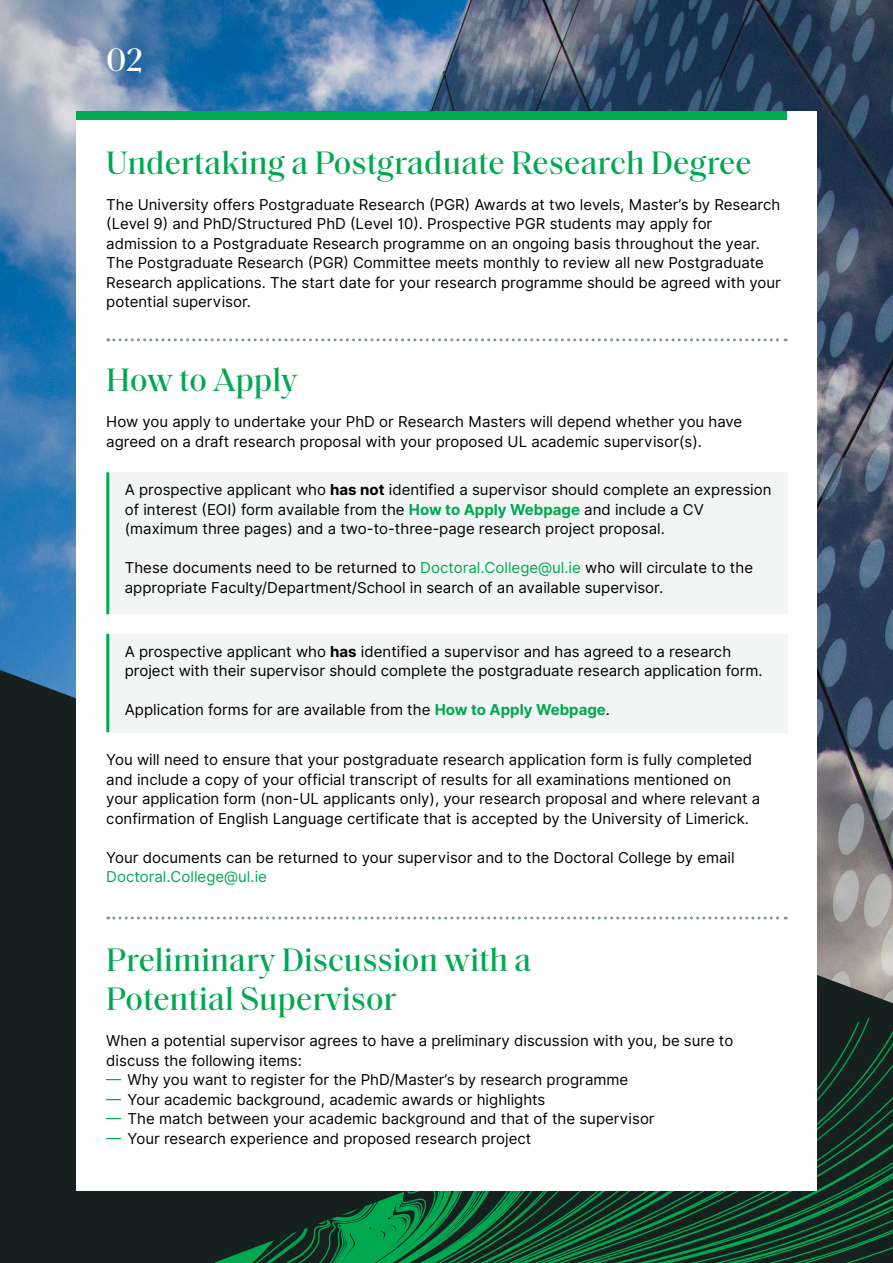
<style>
.page{position:relative;width:893px;height:1263px;background:#fff}
.page>*{position:absolute;margin:0;border:0;box-sizing:border-box;transform-origin:0 0}
.t1{font:500 33px/39px "Saol Standard";color:#00a850}
.t2{font:500 33px "Saol Standard";color:#fff}
.t3{font:15px/19.5px "Inter";color:#000}
.t4{font:15px "Inter";color:#00a850}
.s1{font-weight:700}
.s2{font-weight:700;color:#00a850}
.s3{color:#00a850}
</style>
<div class="page">
<img style="left:0;top:0;width:893px;height:670px">
<svg style="left:0;top:670px;width:893px;height:593px;background:#343d3e"></svg>
<svg style="left:213px;top:1009px;width:680px;height:254px;background:#0f482d"></svg>
<div style="left:76px;top:111px;width:741px;height:1080px;background:#fff"></div>
<div style="left:108px;top:472px;width:680px;height:142px;background:#f3f4f4"></div>
<hr style="left:106px;top:472px;width:3px;height:142px;background:#00a850">
<div style="left:108px;top:634px;width:680px;height:98px;background:#f3f4f4"></div>
<hr style="left:106px;top:634px;width:3px;height:98px;background:#00a850">
<svg style="left:108px;top:338px;width:678px;height:3px"></svg>
<svg style="left:108px;top:916px;width:678px;height:3px"></svg>
<div style="left:76px;top:111px;width:710px;height:8px;background:#00a850"></div>
<h1 class="t2" style="left:106px;top:36px;width:38px">02</h1>
<h1 class="t1" style="left:106px;top:141px;width:647px">Undertaking a Postgraduate Research Degree</h1>
<p class="t3" style="left:106px;top:195px;width:676px">The University offers Postgraduate Research (PGR) Awards at two levels, Master’s by Research (Level 9) and PhD/Structured PhD (Level 10). Prospective PGR students may apply for admission to a Postgraduate Research programme on an ongoing basis throughout the year.<br>The Postgraduate Research (PGR) Committee meets monthly to review all new Postgraduate Research applications. The start date for your research programme should be agreed with your potential supervisor.</p>
<h1 class="t1" style="left:106px;top:358px;width:193px">How to Apply</h1>
<p class="t3" style="left:106px;top:412px;width:637px">How you apply to undertake your PhD or Research Masters will depend whether you have agreed on a draft research proposal with your proposed UL academic supervisor(s).</p>
<p class="t3" style="left:125px;top:480px;width:648px">A prospective applicant who <span class="s1">has not</span> identified a supervisor should complete an expression of interest (EOI) form available from the <span class="s2">How to Apply Webpage</span> and include a CV (maximum three pages) and a two-to-three-page research project proposal.</p>
<p class="t3" style="left:125px;top:558px;width:630px">These documents need to be returned to <span class="s3">Doctoral.College@ul.ie</span> who will circulate to the appropriate Faculty/Department/School in search of an available supervisor.</p>
<p class="t3" style="left:125px;top:642px;width:639px">A prospective applicant who <span class="s1">has</span> identified a supervisor and has agreed to a research project with their supervisor should complete the postgraduate research application form.</p>
<p class="t3" style="left:125px;top:700px;width:487px">Application forms for are available from the <span class="s2">How to Apply Webpage</span>.</p>
<p class="t3" style="left:106px;top:750px;width:656px">You will need to ensure that your postgraduate research application form is fully completed and include a copy of your official transcript of results for all examinations mentioned on your application form (non-UL applicants only), your research proposal and where relevant a confirmation of English Language certificate that is accepted by the University of Limerick.</p>
<p class="t3" style="left:106px;top:848px;width:630px">Your documents can be returned to your supervisor and to the Doctoral College by email</p>
<p class="t4" style="left:106px;top:866px;width:162px">Doctoral.College@ul.ie</p>
<h1 class="t1" style="left:106px;top:938px;width:427px">Preliminary Discussion with a<br>Potential Supervisor</h1>
<p class="t3" style="left:106px;top:1031px;width:628px">When a potential supervisor agrees to have a preliminary discussion with you, be sure to discuss the following items:</p>
<p class="t3" style="left:106px;top:1070px;width:523px"><span class="s3">—</span> Why you want to register for the PhD/Master’s by research programme</p>
<p class="t3" style="left:106px;top:1089px;width:441px"><span class="s3">—</span> Your academic background, academic awards or highlights</p>
<p class="t3" style="left:106px;top:1109px;width:550px"><span class="s3">—</span> The match between your academic background and that of the supervisor</p>
<p class="t3" style="left:106px;top:1128px;width:426px"><span class="s3">—</span> Your research experience and proposed research project</p>
</div>
